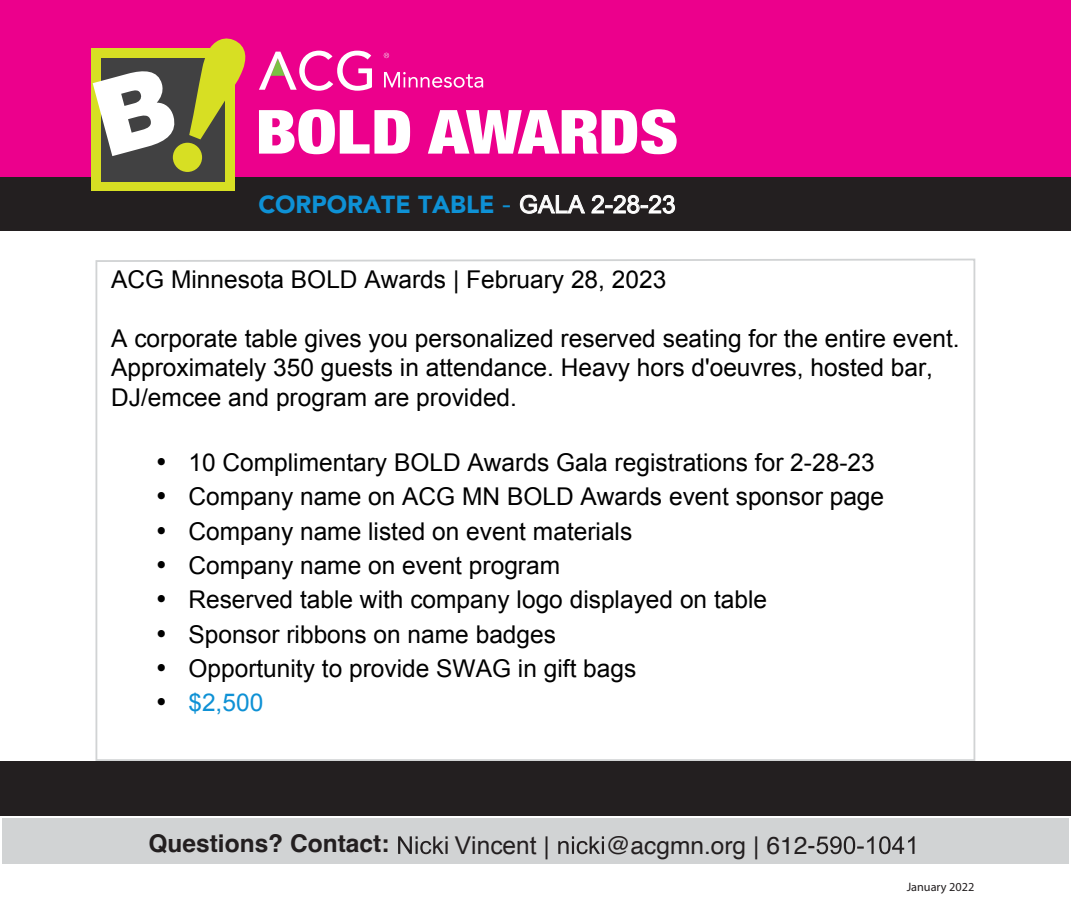
<style>
.page{position:relative;width:1071px;height:912px;background:#fff}
.page>*{position:absolute;margin:0;border:0;box-sizing:border-box;transform-origin:0 0}
.t1{font:900 condensed 60.9px "Helvetica Neue";color:#fff;scale:1.18 1}
.t2{font:24.5px/29.4px "Arial";color:#000}
.t3{font:900 24.5px "Avenir";color:#0e91d5}
.t4{font:700 24.5px "Helvetica";color:#231f20}
.t5{font:24.5px "Helvetica";color:#231f20}
.t6{font:24.5px "Arial";color:#231f20}
.t7{font:24.5px "Arial";color:#0e91d5}
.t8{font:12.25px "Myriad Pro";color:#231f20}
.s1{font-family:"Helvetica Neue";font-weight:400}
.s2{font-family:"Arial";font-weight:400;color:#fff}
.s3{color:#000}
.s4{font-family:"Arial"}
</style>
<div class="page">
<div style="left:0;top:116px;width:1071px;height:115px;background:#231f20"></div>
<div style="left:3px;top:818px;width:1066px;height:45px;background:#d1d3d4"></div>
<svg style="left:95px;top:258px;width:881px;height:503px"></svg>
<svg style="left:398px;top:836px;width:50px;height:18px"></svg>
<svg style="left:558px;top:836px;width:46px;height:18px"></svg>
<svg style="left:817px;top:836px;width:98px;height:18px"></svg>
<div style="left:0;top:0;width:1071px;height:176px;background:#ec008c"></div>
<svg style="left:384px;top:72px;width:99px;height:16px"></svg>
<svg style="left:384px;top:53px;width:5px;height:5px"></svg>
<div style="left:91px;top:48px;width:143px;height:143px;background:#d7df23"></div>
<div style="left:101px;top:58px;width:124px;height:124px;background:#414142"></div>
<div style="left:174px;top:144px;width:27px;height:27px;background:#d7df23;border-radius:50%"></div>
<div style="left:173px;top:143px;width:29px;height:29px;border:3px solid #d7df23;border-radius:50%"></div>
<svg style="left:93px;top:38px;width:279px;height:118px"></svg>
<hr style="left:96px;top:759px;width:878px;height:2px;background:#d1d3d4">
<div style="left:0;top:761px;width:1071px;height:55px;background:#231f20"></div>
<svg style="left:520px;top:194px;width:155px;height:20px"></svg>
<h1 class="t1" style="left:255px;top:82px;width:360px">BOLD AWARDS</h1>
<p class="t3" style="left:258px;top:190px;width:419px">CORPORATE TABLE <span class="s1">-</span> <span class="s2">GALA 2-28-23</span></p>
<p class="t2" style="left:111px;top:265px;width:557px">ACG Minnesota BOLD Awards | February 28, 2023</p>
<p class="t2" style="left:111px;top:324px;width:850px">A corporate table gives you personalized reserved seating for the entire event.<br>Approximately 350 guests in attendance. Heavy hors d'oeuvres, hosted bar,<br>DJ/emcee and program are provided.</p>
<p class="t2" style="left:156px;top:448px;width:720px">• 10 Complimentary BOLD Awards Gala registrations for 2-28-23</p>
<p class="t2" style="left:156px;top:482px;width:730px">• Company name on ACG MN BOLD Awards event sponsor page</p>
<p class="t2" style="left:156px;top:517px;width:478px">• Company name listed on event materials</p>
<p class="t2" style="left:156px;top:551px;width:406px">• Company name on event program</p>
<p class="t2" style="left:156px;top:585px;width:613px">• Reserved table with company logo displayed on table</p>
<p class="t2" style="left:156px;top:619px;width:402px">• Sponsor ribbons on name badges</p>
<p class="t2" style="left:156px;top:654px;width:482px">• Opportunity to provide SWAG in gift bags</p>
<p class="t7" style="left:156px;top:686px;width:109px"><span class="s3">•</span> $2,500</p>
<p class="t4" style="left:149px;top:828px;width:242px">Questions? Contact:</p>
<p class="t6" style="left:455px;top:829px;width:96px">Vincent |</p>
<p class="t5" style="left:606px;top:826px;width:211px">@acgmn.org <span class="s4">|</span> 612-</p>
<p class="t8" style="left:907px;top:879px;width:69px">January 2022</p>
</div>
